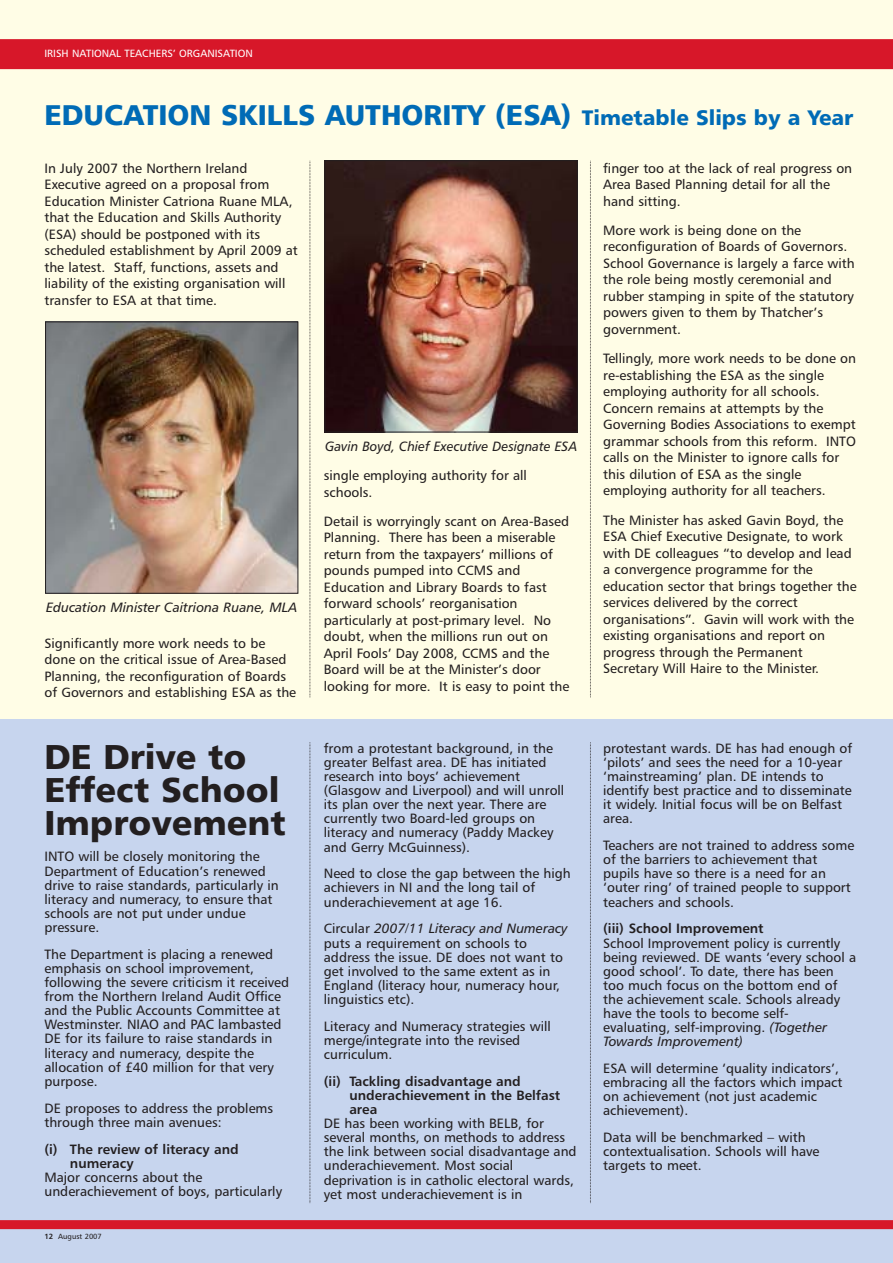
<style>
.page{position:relative;width:893px;height:1263px;background:#fff}
.page>*{position:absolute;margin:0;border:0;box-sizing:border-box;transform-origin:0 0}
.t1{font:34.5px/33px "Humanist 777 BT Black B";color:#231f20}
.t2{font:28.5px "Humanist 777 BT Black B";color:#006bb6}
.t3{font:13.5px/14.1px "Humanist 777 BT Roman B";color:#231f20}
.t4{font:13.5px/14.1px "Humanist 777 BT Bold B";color:#231f20}
.t5{font:13.5px "Humanist 777 BT Italic B";color:#231f20}
.t6{font:13.5px "Humanist 777 BT Italic B";color:#231f20;scale:.96 1}
.t7{font:10.5px "Humanist 777 BT Roman B";color:#fff}
.t8{font:7.5px "Humanist 777 BT Roman B";color:#231f20}
.s1{font-size:21px}
.s2{font-family:"Humanist 777 BT Bold B"}
.s3{font-family:"Humanist 777 BT Roman B"}
.s4{font-family:"Humanist 777 BT Italic B"}
</style>
<div class="page">
<div style="left:0;top:719px;width:892px;height:544px;background:#c7d5ee"></div>
<div style="left:0;top:0;width:892px;height:719px;background:#fffde6"></div>
<div style="left:0;top:39px;width:892px;height:30px;background:#d71729"></div>
<div style="left:0;top:1220px;width:892px;height:9px;background:#d71729"></div>
<hr style="left:892px;top:39px;width:1px;height:30px;background:#d71729">
<svg style="left:309px;top:161px;width:1px;height:537px"></svg>
<svg style="left:590px;top:161px;width:1px;height:537px"></svg>
<svg style="left:309px;top:742px;width:1px;height:461px"></svg>
<svg style="left:590px;top:742px;width:1px;height:461px"></svg>
<img style="left:47px;top:324px;width:249px;height:268px">
<div style="left:45px;top:322px;width:253px;height:272px;border:1px solid #231f20"></div>
<img style="left:326px;top:162px;width:249px;height:268px">
<div style="left:324px;top:160px;width:253px;height:272px;border:1px solid #231f20"></div>
<p class="t7" style="left:44px;top:49px;width:210px">IRISH NATIONAL TEACHERS’ ORGANISATION</p>
<h2 class="t2" style="left:44px;top:103px;width:810px">EDUCATION SKILLS AUTHORITY (ESA) <span class="s1">Timetable Slips by a Year</span></h2>
<p class="t3" style="left:44px;top:161px;width:255px;line-height:16.5px">In July 2007 the Northern Ireland Executive agreed on a proposal from Education Minister Catriona Ruane MLA, that the Education and Skills Authority (ESA) should be postponed with its scheduled establishment by April 2009 at the latest. Staff, functions, assets and liability of the existing organisation will transfer to ESA at that time.</p>
<p class="t5" style="left:46px;top:602px;width:253px">Education Minister Caitriona Ruane, MLA</p>
<p class="t3" style="left:44px;top:636px;width:253px;line-height:16.5px">Significantly more work needs to be done on the critical issue of Area-Based Planning, the reconfiguration of Boards of Governors and establishing ESA as the</p>
<h1 class="t1" style="left:44px;top:743px;width:243px">DE Drive to<br>Effect School<br>Improvement</h1>
<p class="t3" style="left:44px;top:851px;width:236px">INTO will be closely monitoring the<br>Department of Education’s renewed drive to raise standards, particularly in literacy and numeracy, to ensure that schools are not put under undue pressure.</p>
<p class="t3" style="left:44px;top:948px;width:246px">The Department is placing a renewed emphasis on school improvement, following the severe criticism it received from the Northern Ireland Audit Office and the Public Accounts Committee at Westminster. NIAO and PAC lambasted DE for its failure to raise standards in literacy and numeracy, despite the allocation of £40 million for that very purpose.</p>
<p class="t3" style="left:44px;top:1102px;width:230px">DE proposes to address the problems through three main avenues:</p>
<p class="t4" style="left:70px;top:1143px;width:170px;text-indent:-26px">(i) The review of literacy and numeracy</p>
<p class="t3" style="left:44px;top:1171px;width:239px">Major concerns about the underachievement of boys, particularly</p>
<p class="t8" style="left:44px;top:1233px;width:59px"><span class="s2">12</span> August 2007</p>
<p class="t6" style="left:325px;top:441px;width:264px">Gavin Boyd, Chief Executive Designate ESA</p>
<p class="t3" style="left:324px;top:468px;width:205px;line-height:16.5px">single employing authority for all schools.</p>
<p class="t3" style="left:324px;top:514px;width:247px;line-height:16.5px">Detail is worryingly scant on Area-Based Planning. There has been a miserable return from the taxpayers’ millions of pounds pumped into CCMS and Education and Library Boards to fast forward schools’ reorganisation particularly at post-primary level. No doubt, when the millions run out on April Fools’ Day 2008, CCMS and the Board will be at the Minister’s door looking for more. It is easy to point the</p>
<p class="t3" style="left:324px;top:742px;width:242px">from a protestant background, in the greater Belfast area. DE has initiated research into boys’ achievement (Glasgow and Liverpool) and will unroll its plan over the next year. There are currently two Board-led groups on literacy and numeracy (Paddy Mackey and Gerry McGuinness).</p>
<p class="t3" style="left:324px;top:868px;width:248px">Need to close the gap between the high achievers in NI and the long tail of underachievement at age 16.</p>
<p class="t5" style="left:324px;top:923px;width:245px"><span class="s3">Circular</span> 2007/11 Literacy and Numeracy</p>
<p class="t3" style="left:324px;top:937px;width:241px">puts a requirement on schools to address the issue. DE does not want to get involved to the same extent as in<br>England (literacy hour, numeracy hour, linguistics etc).</p>
<p class="t3" style="left:324px;top:1020px;width:228px">Literacy and Numeracy strategies will merge/integrate into the revised curriculum.</p>
<p class="t4" style="left:349px;top:1075px;width:212px;text-indent:-26px">(ii) Tackling disadvantage and underachievement in the Belfast area</p>
<p class="t3" style="left:324px;top:1117px;width:254px">DE has been working with BELB, for several months, on methods to address the link between social disadvantage and underachievement. Most social deprivation is in catholic electoral wards, yet most underachievement is in</p>
<p class="t3" style="left:603px;top:161px;width:250px;line-height:16.5px">finger too at the lack of real progress on<br>Area Based Planning detail for all the hand sitting.</p>
<p class="t3" style="left:603px;top:223px;width:253px;line-height:16.5px">More work is being done on the reconfiguration of Boards of Governors.<br>School Governance is largely a farce with the role being mostly ceremonial and rubber stamping in spite of the statutory powers given to them by Thatcher’s government.</p>
<p class="t3" style="left:603px;top:351px;width:254px;line-height:16.5px">Tellingly, more work needs to be done on re-establishing the ESA as the single employing authority for all schools.<br>Concern remains at attempts by the Governing Bodies Associations to exempt grammar schools from this reform. INTO calls on the Minister to ignore calls for this dilution of ESA as the single employing authority for all teachers.</p>
<p class="t3" style="left:603px;top:513px;width:255px;line-height:16.5px">The Minister has asked Gavin Boyd, the ESA Chief Executive Designate, to work with DE colleagues “to develop and lead a convergence programme for the education sector that brings together the services delivered by the correct organisations”. Gavin will work with the existing organisations and report on progress through the Permanent Secretary Will Haire to the Minister.</p>
<p class="t3" style="left:603px;top:742px;width:250px">protestant wards. DE has had enough of ‘pilots’ and sees the need for a 10-year ‘mainstreaming’ plan. DE intends to identify best practice and to disseminate it widely. Initial focus will be on Belfast area.</p>
<p class="t3" style="left:603px;top:839px;width:253px">Teachers are not trained to address some of the barriers to achievement that pupils have so there is a need for an ‘outer ring’ of trained people to support teachers and schools.</p>
<p class="t4" style="left:603px;top:923px;width:162px">(iii) School Improvement</p>
<p class="t3" style="left:603px;top:937px;width:254px">School Improvement policy is currently being reviewed. DE wants ‘every school a good school’. To date, there has been too much focus on the bottom end of the achievement scale. Schools already have the tools to become self&shy;evaluating, self-improving. <span class="s4">(Together</span></p>
<p class="t5" style="left:603px;top:1036px;width:141px">Towards Improvement)</p>
<p class="t3" style="left:603px;top:1062px;width:241px">ESA will determine ‘quality indicators’, embracing all the factors which impact on achievement (not just academic achievement).</p>
<p class="t3" style="left:603px;top:1131px;width:218px">Data will be benchmarked – with contextualisation. Schools will have targets to meet.</p>
</div>
